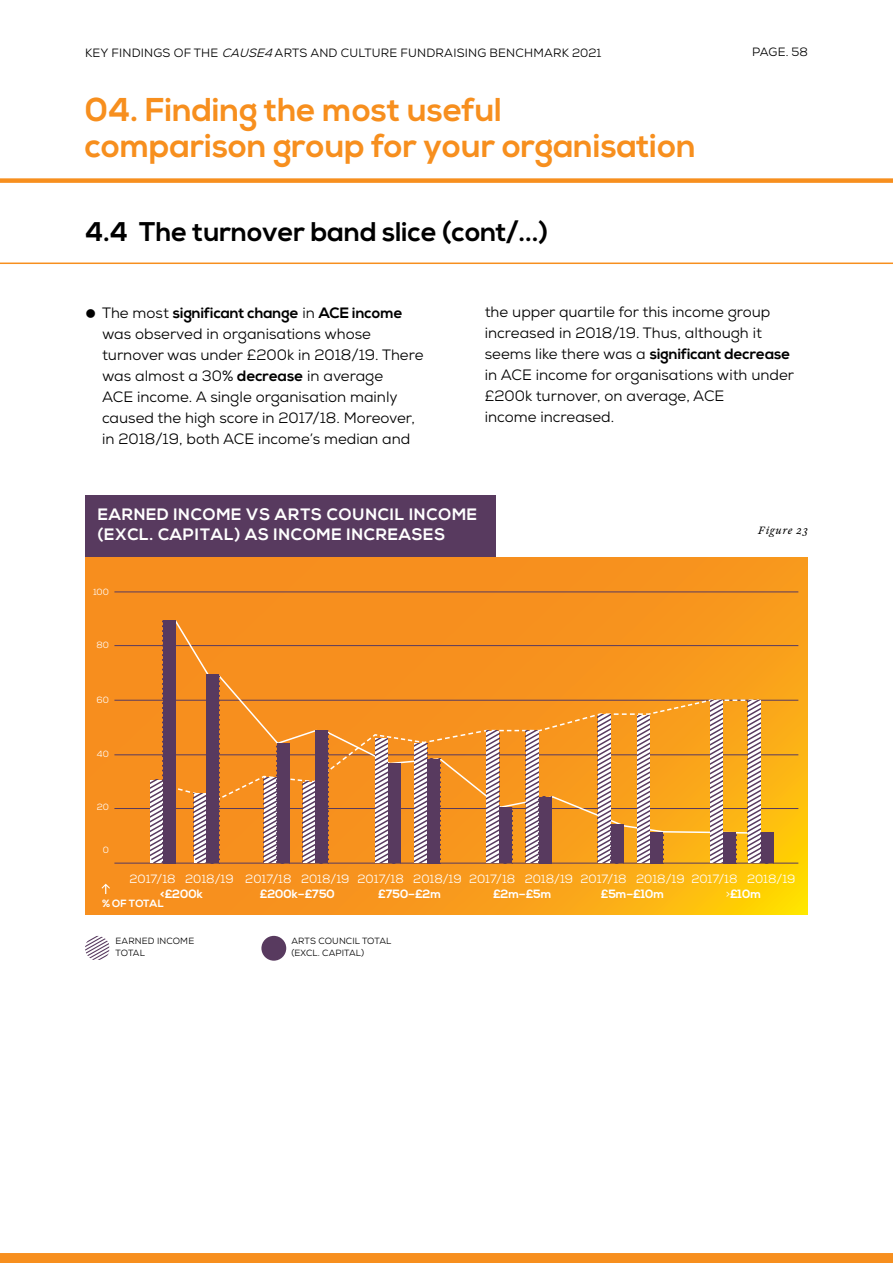
<style>
.page{position:relative;width:893px;height:1263px;background:#fff}
.page>*{position:absolute;margin:0;border:0;box-sizing:border-box;transform-origin:0 0}
.t1{font:700 33px/36px "Nexa";color:#f78f1e}
.t2{font:700 27px "Nexa";color:#000}
.t3{font:700 16.5px/19.5px "Nexa";letter-spacing:.04em;color:#fff}
.t4{font:15px/21px "Nexa";color:#000}
.t5{font:12px/15px "Nexa";color:#fff;text-align:center}
.t6{font:12px "Nexa";letter-spacing:.015em;color:#000}
.t7{font:700 12px "Nexa";color:#fff}
.t8{font:italic 10.5px "William Text Std";letter-spacing:.06em;color:#000}
.t9{font:700 10.5px "Nexa";color:#fff}
.t10{font:9px/12px "Nexa";letter-spacing:-.005em;color:#000}
.t11{font:9px "Nexa";color:#fff}
.s1{font-style:italic}
.s2{font-weight:700}
</style>
<div class="page">
<div style="left:0;top:178px;width:893px;height:5px;background:#f78f1e"></div>
<hr style="left:0;top:262px;width:893px;height:2px;background:#f78f1e">
<div style="left:0;top:1253px;width:893px;height:10px;background:#f78f1e"></div>
<div style="left:85px;top:495px;width:411px;height:63px;background:#583a5f"></div>
<svg style="left:85px;top:558px;width:723px;height:357px;background:#f7991b"></svg>
<hr style="left:114px;top:591px;width:684px;height:1px;background:#583a5f">
<hr style="left:114px;top:645px;width:684px;height:1px;background:#583a5f">
<hr style="left:114px;top:700px;width:684px;height:1px;background:#583a5f">
<hr style="left:114px;top:754px;width:684px;height:1px;background:#583a5f">
<hr style="left:114px;top:808px;width:684px;height:1px;background:#583a5f">
<hr style="left:114px;top:863px;width:684px;height:1px;background:#583a5f">
<svg style="left:85px;top:936px;width:24px;height:24px"></svg>
<div style="left:261px;top:936px;width:25px;height:25px;background:#583a5f;border-radius:50%"></div>
<svg style="left:102px;top:884px;width:8px;height:10px"></svg>
<svg style="left:150px;top:620px;width:624px;height:243px;background:#de903b"></svg>
<p class="t6" style="left:85px;top:45px;width:518px">Key Findings of the <span class="s1">CAUSE4</span>Arts and Culture Fundraising Benchmark 2021</p>
<p class="t6" style="left:752px;top:44px;width:57px">Page. 58</p>
<h1 class="t1" style="left:85px;top:93px;width:612px">04. Finding the most useful<br>comparison group for your organisation</h1>
<h2 class="t2" style="left:85px;top:216px;width:465px">4.4 The turnover band slice (cont/...)</h2>
<p class="t4" style="left:102px;top:302px;width:323px;text-indent:-17px">● The most <span class="s2">significant change</span> in <span class="s2">ACE income </span>was observed in organisations whose turnover was under £200k in 2018/19. There was almost a 30% <span class="s2">decrease</span> in average<br>ACE income. A single organisation mainly caused the high score in 2017/18. M oreover, in 2018/19, both ACE income’s median and</p>
<p class="t4" style="left:485px;top:301px;width:311px">the upper quartile for this income group increased in 2018/19. Thus, although it seems like there was a <span class="s2">significant decrease </span>in ACE income for organisations with under £200k turnover, on average, ACE<br>income increased.</p>
<p class="t3" style="left:98px;top:505px;width:379px">Earned Income Vs Arts Council Income (excl. Capital) as Income Increases</p>
<p class="t11" style="left:93px;top:586px;width:17px">100</p>
<p class="t11" style="left:96px;top:639px;width:14px">80</p>
<p class="t11" style="left:97px;top:694px;width:14px">60</p>
<p class="t8" style="left:758px;top:523px;width:51px">Figure 23</p>
<p class="t11" style="left:97px;top:748px;width:13px">40</p>
<p class="t11" style="left:97px;top:801px;width:14px">20</p>
<p class="t11" style="left:103px;top:844px;width:8px">0</p>
<p class="t5" style="left:129px;top:872px;width:106px">2017/18 2018/19</p>
<p class="t7" style="left:160px;top:887px;width:44px">&lt;£200k</p>
<p class="t9" style="left:102px;top:897px;width:63px">% OF Total</p>
<p class="t5" style="left:245px;top:872px;width:106px">2017/18 2018/19</p>
<p class="t7" style="left:260px;top:887px;width:77px">£200k–£750</p>
<p class="t5" style="left:358px;top:872px;width:106px">2017/18 2018/19</p>
<p class="t7" style="left:378px;top:887px;width:64px">£750–£2m</p>
<p class="t5" style="left:469px;top:872px;width:106px">2017/18 2018/19</p>
<p class="t7" style="left:493px;top:887px;width:60px">£2m–£5m</p>
<p class="t5" style="left:580px;top:872px;width:106px">2017/18 2018/19</p>
<p class="t7" style="left:601px;top:887px;width:65px">£5m–£10m</p>
<p class="t5" style="left:691px;top:872px;width:106px">2017/18 2018/19 &gt;<span class="s2">£10m</span></p>
<p class="t10" style="left:116px;top:935px;width:66px">EARNED INCOME<br>TOTAL</p>
<p class="t10" style="left:291px;top:935px;width:41px">ARTS COUN</p>
<p class="t10" style="left:291px;top:935px;width:95px;text-indent:55px">CIL TOTAL (EXCL. CAPI TAL)</p>
</div>
